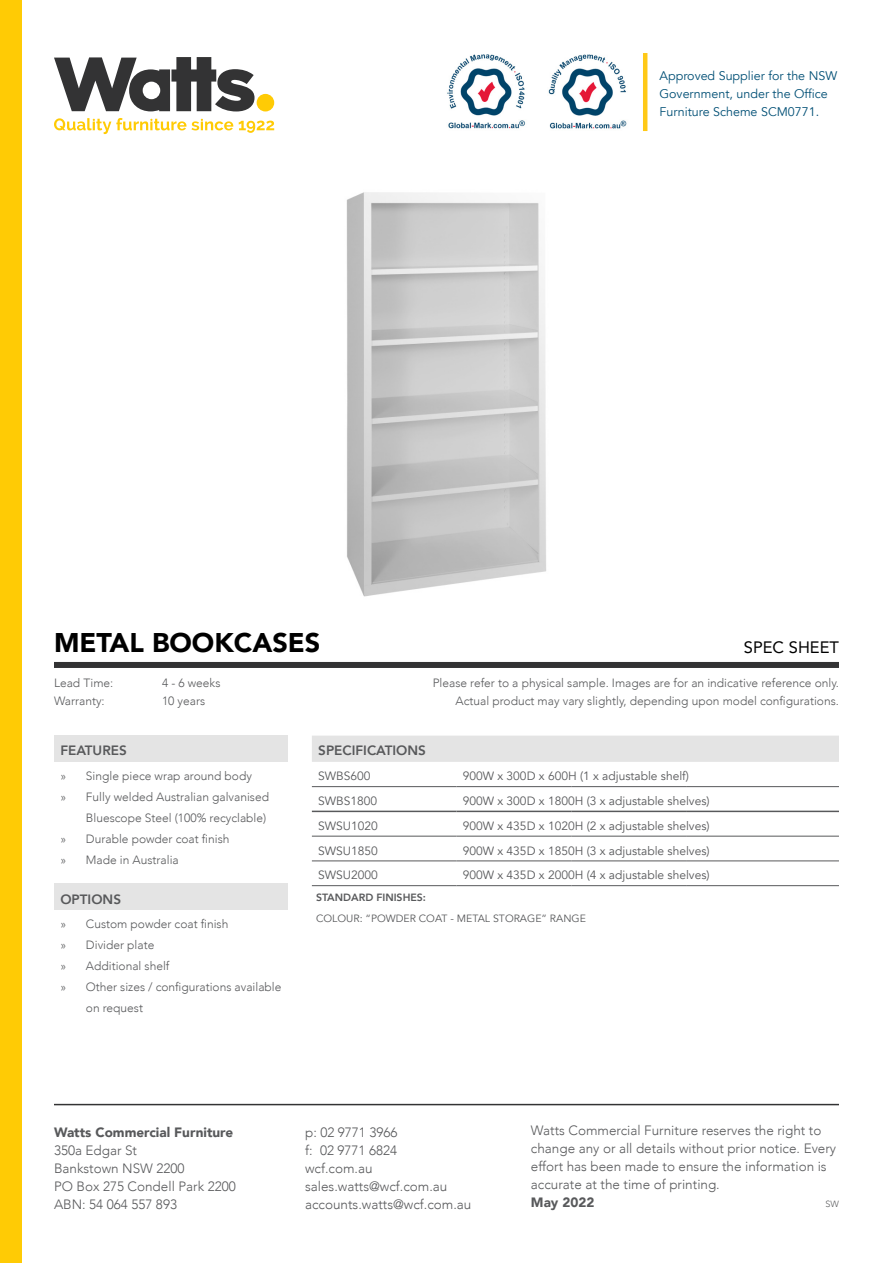
<style>
.page{position:relative;width:893px;height:1263px;background:#fff}
.page>*{position:absolute;margin:0;border:0;box-sizing:border-box;transform-origin:0 0}
.t1{font:900 27px "Avenir";color:#000}
.t2{font:16.5px "Avenir";color:#000}
.t3{font:300 13.5px/18px "Avenir";color:#58595b}
.t4{font:900 13.5px "Avenir";color:#58595b}
.t5{font:800 13.5px "Avenir";color:#58595b}
.t6{font:12.45px/18px "Avenir";color:#004f75}
.t7{font:300 12px/18px "Avenir";color:#58595b;text-align:right}
.t8{font:12px "Avenir";color:#58595b}
.t9{font:10.5px "Avenir";color:#58595b}
.t10{font:800 10.5px "Avenir";color:#58595b}
.t11{font:300 9px "Avenir";color:#58595b}
</style>
<div class="page">
<div style="left:54px;top:736px;width:234px;height:26px;background:#e4e4e4"></div>
<div style="left:54px;top:662px;width:785px;height:6px;background:#333334"></div>
<div style="left:0;top:0;width:21px;height:1263px;background:#ffcb05"></div>
<hr style="left:54px;top:1104px;width:785px;height:1px;background:#333334">
<svg style="left:54px;top:118px;width:220px;height:16px"></svg>
<div style="left:257px;top:94px;width:17px;height:17px;background:#ffcb05;border-radius:50%"></div>
<svg style="left:54px;top:57px;width:200px;height:54px"></svg>
<img style="left:447px;top:54px;width:79px;height:75px">
<img style="left:548px;top:54px;width:79px;height:75px">
<hr style="left:643px;top:53px;width:4px;height:78px;background:#ffc917">
<img style="left:346px;top:192px;width:200px;height:405px">
<div style="left:312px;top:736px;width:527px;height:26px;background:#e4e4e4"></div>
<hr style="left:312px;top:786px;width:144px;height:1px;background:#58595b">
<hr style="left:456px;top:786px;width:115px;height:1px;background:#58595b">
<hr style="left:571px;top:786px;width:115px;height:1px;background:#58595b">
<hr style="left:686px;top:786px;width:153px;height:1px;background:#58595b">
<hr style="left:312px;top:836px;width:144px;height:1px;background:#58595b">
<hr style="left:456px;top:836px;width:115px;height:1px;background:#58595b">
<hr style="left:571px;top:836px;width:115px;height:1px;background:#58595b">
<hr style="left:686px;top:836px;width:153px;height:1px;background:#58595b">
<hr style="left:312px;top:860px;width:144px;height:1px;background:#58595b">
<hr style="left:456px;top:860px;width:115px;height:1px;background:#58595b">
<hr style="left:571px;top:860px;width:115px;height:1px;background:#58595b">
<hr style="left:686px;top:860px;width:153px;height:1px;background:#58595b">
<hr style="left:312px;top:885px;width:144px;height:1px;background:#58595b">
<hr style="left:456px;top:885px;width:115px;height:1px;background:#58595b">
<hr style="left:571px;top:885px;width:115px;height:1px;background:#58595b">
<hr style="left:686px;top:885px;width:153px;height:1px;background:#58595b">
<hr style="left:312px;top:811px;width:144px;height:1px;background:#58595b">
<hr style="left:456px;top:811px;width:115px;height:1px;background:#58595b">
<hr style="left:571px;top:811px;width:115px;height:1px;background:#58595b">
<hr style="left:686px;top:811px;width:153px;height:1px;background:#58595b">
<div style="left:54px;top:884px;width:234px;height:26px;background:#e4e4e4"></div>
<p class="t6" style="left:659px;top:67px;width:179px">Approved Supplier for the NSW<br>Government, under the Office<br>Furniture Scheme SCM0771.</p>
<h1 class="t1" style="left:54px;top:619px;width:268px">METAL BOOKCASES</h1>
<h2 class="t2" style="left:744px;top:634px;width:97px">SPEC SHEET</h2>
<p class="t7" style="left:54px;top:674px;width:61px">Lead Time:</p>
<p class="t7" style="left:162px;top:674px;width:60px">4 - 6 weeks</p>
<p class="t7" style="left:54px;top:692px;width:52px">Warranty:</p>
<p class="t7" style="left:162px;top:692px;width:45px">10 years</p>
<p class="t5" style="left:60px;top:740px;width:68px">FEATURES</p>
<p class="t7" style="left:60px;top:767px;width:193px">» Single piece wrap around body</p>
<p class="t7" style="left:60px;top:788px;width:210px">» Fully welded Australian galvanised</p>
<p class="t7" style="left:86px;top:809px;width:182px">Bluescope Steel (100% recyclable)</p>
<p class="t7" style="left:60px;top:830px;width:171px">» Durable powder coat finish</p>
<p class="t7" style="left:60px;top:851px;width:120px">» Made in Australia</p>
<p class="t5" style="left:60px;top:888px;width:62px">OPTIONS</p>
<p class="t7" style="left:60px;top:915px;width:170px">» Custom powder coat finish</p>
<p class="t7" style="left:60px;top:936px;width:95px">» Divider plate</p>
<p class="t7" style="left:60px;top:957px;width:111px">» Additional shelf</p>
<p class="t7" style="left:60px;top:978px;width:223px">» Other sizes / configurations available</p>
<p class="t7" style="left:86px;top:999px;width:59px">on request</p>
<p class="t7" style="left:433px;top:674px;width:408px">Please refer to a physical sample. Images are for an indicative reference only.<br>Actual product may vary slightly, depending upon model configurations.</p>
<p class="t5" style="left:318px;top:740px;width:109px">SPECIFICATIONS</p>
<p class="t8" style="left:318px;top:769px;width:54px">SWBS600</p>
<p class="t8" style="left:463px;top:769px;width:228px">900W x 300D x 600H (1 x adjustable shelf)</p>
<p class="t8" style="left:318px;top:794px;width:60px">SWBS1800</p>
<p class="t8" style="left:463px;top:794px;width:248px">900W x 300D x 1800H (3 x adjustable shelves)</p>
<p class="t8" style="left:318px;top:818px;width:61px">SWSU1020</p>
<p class="t8" style="left:463px;top:818px;width:248px">900W x 435D x 1020H (2 x adjustable shelves)</p>
<p class="t8" style="left:318px;top:843px;width:61px">SWSU1850</p>
<p class="t8" style="left:463px;top:843px;width:248px">900W x 435D x 1850H (3 x adjustable shelves)</p>
<p class="t8" style="left:318px;top:868px;width:61px">SWSU2000</p>
<p class="t8" style="left:463px;top:868px;width:248px">900W x 435D x 2000H (4 x adjustable shelves)</p>
<p class="t10" style="left:316px;top:889px;width:111px">STANDARD FINISHES:</p>
<p class="t9" style="left:316px;top:912px;width:271px">COLOUR: “POWDER COAT - METAL STORAGE” RANGE</p>
<p class="t4" style="left:54px;top:1121px;width:181px">Watts Commercial Furniture</p>
<p class="t3" style="left:54px;top:1141px;width:183px">350a Edgar St<br>Bankstown NSW 2200<br>PO Box 275 Condell Park 2200<br>ABN: 54 064 557 893</p>
<p class="t3" style="left:305px;top:1123px;width:168px">p: 02 9771 3966<br>f: 02 9771 6824<br>wcf.com.au sales.watts@wcf.com.au accounts.watts@wcf.com.au</p>
<p class="t3" style="left:531px;top:1121px;width:307px">Watts Commercial Furniture reserves the right to change any or all details without prior notice. Every effort has been made to ensure the information is accurate at the time of printing.</p>
<p class="t4" style="left:531px;top:1191px;width:65px">May 2022</p>
<p class="t11" style="left:825px;top:1199px;width:15px">SW</p>
</div>
